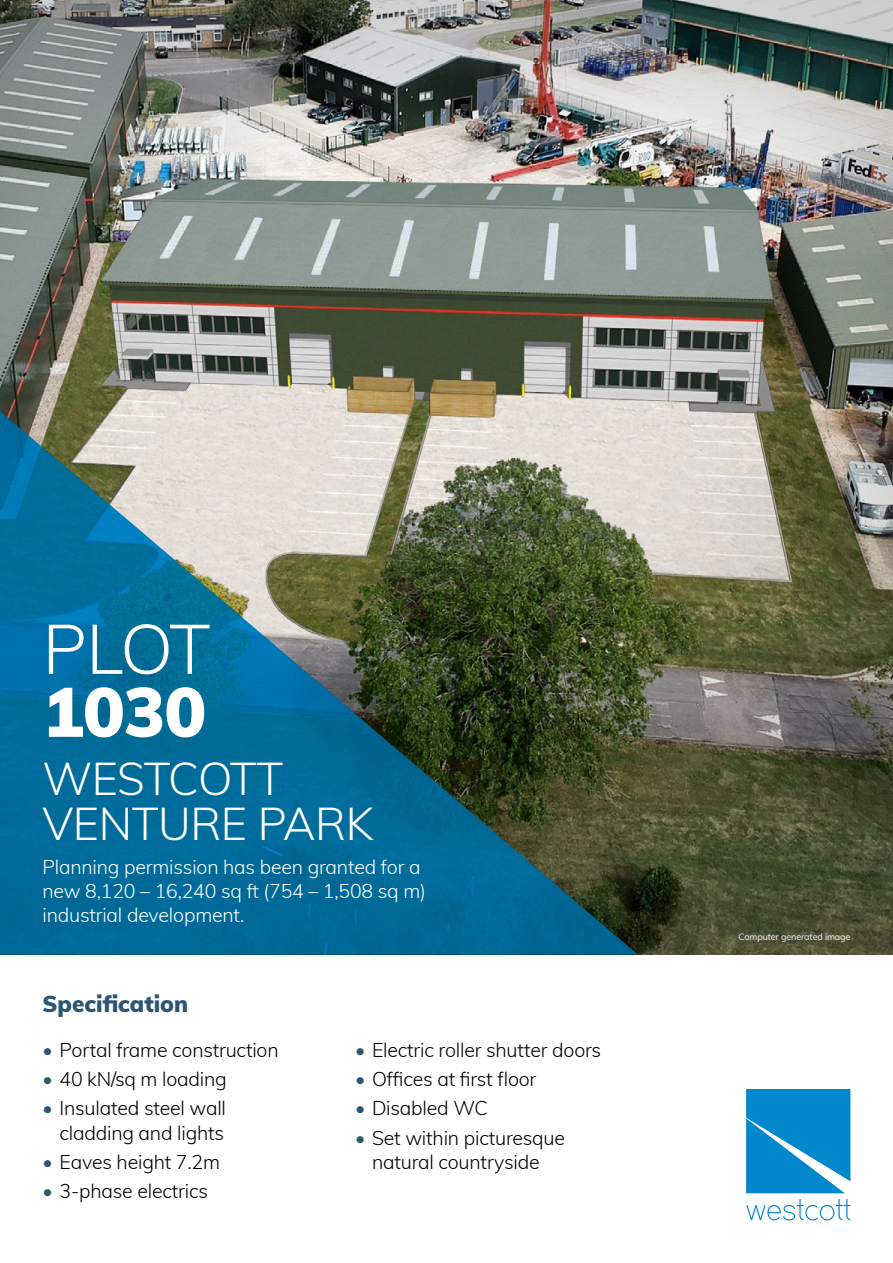
<style>
.page{position:relative;width:893px;height:1263px;background:#fff}
.page>*{position:absolute;margin:0;border:0;box-sizing:border-box;transform-origin:0 0}
.t1{font:300 69px "Muli";color:#fff}
.t2{font:900 69px "Muli";color:#fff}
.t3{font:300 45px/45px "Muli";letter-spacing:-.01em;color:#fff}
.t4{font:900 22.5px "Muli";color:#2c5574}
.t5{font:300 19.5px/24px "Muli";letter-spacing:-.01em;color:#000;text-align:right}
.t6{font:300 19.5px/24px "Muli";letter-spacing:-.01em;color:#fff}
.t7{font:9px "Muli";letter-spacing:-.01em;color:#fff}
.s1{color:#2c5574}
</style>
<div class="page">
<img style="left:0;top:0;width:893px;height:955px">
<svg style="left:0;top:400px;width:638px;height:555px;background:#3f7783"></svg>
<svg style="left:746px;top:1089px;width:104px;height:131px"></svg>
<h1 class="t1" style="left:43px;top:599px;width:169px">PLOT</h1>
<h1 class="t2" style="left:43px;top:661px;width:165px">1030</h1>
<h2 class="t3" style="left:43px;top:754px;width:333px">WESTCOTT<br>VENTURE PARK</h2>
<p class="t6" style="left:43px;top:854px;width:385px">Planning permission has been granted for a new 8,120 – 16,240 sq ft (754 – 1,508 sq m) industrial development.</p>
<p class="t4" style="left:43px;top:987px;width:147px">Specification</p>
<p class="t5" style="left:43px;top:1037px;width:238px"><span class="s1">•</span> Portal frame construction</p>
<p class="t5" style="left:43px;top:1066px;width:186px"><span class="s1">•</span> 40 kN/sq m loading</p>
<p class="t5" style="left:43px;top:1095px;width:185px"><span class="s1">•</span> Insulated steel wall cladding and lights</p>
<p class="t5" style="left:43px;top:1149px;width:179px"><span class="s1">•</span> Eaves height 7.2m</p>
<p class="t5" style="left:43px;top:1178px;width:167px"><span class="s1">•</span> 3-phase electrics</p>
<p class="t5" style="left:355px;top:1037px;width:248px"><span class="s1">•</span> Electric roller shutter doors</p>
<p class="t5" style="left:355px;top:1066px;width:183px"><span class="s1">•</span> Offices at first floor</p>
<p class="t5" style="left:355px;top:1095px;width:134px"><span class="s1">•</span> Disabled WC</p>
<p class="t5" style="left:355px;top:1125px;width:212px;text-align:center"><span class="s1">•</span> Set within picturesque natural countryside</p>
<p class="t7" style="left:738px;top:930px;width:113px">Computer generated image</p>
</div>
